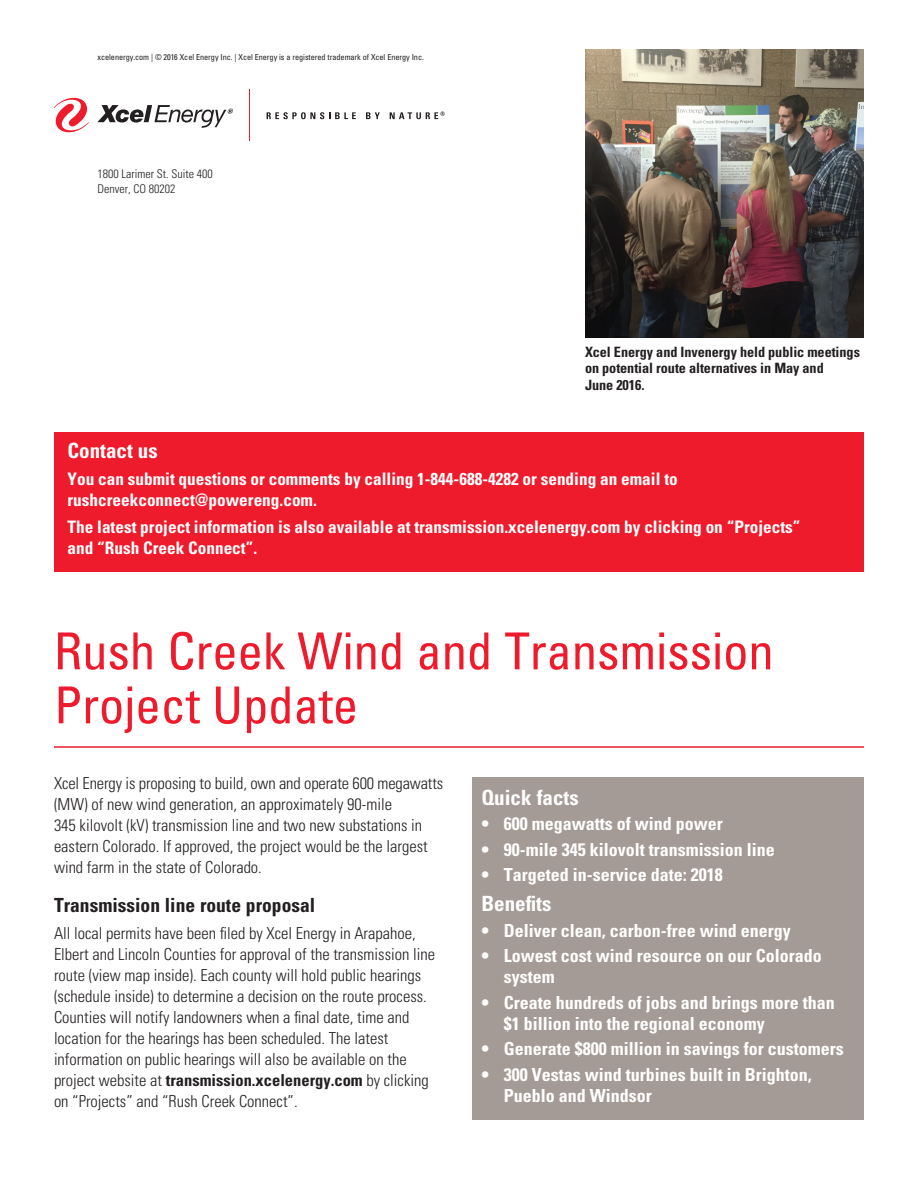
<style>
.page{position:relative;width:918px;height:1188px;background:#fff}
.page>*{position:absolute;margin:0;border:0;box-sizing:border-box;transform-origin:0 0}
.t1{font:condensed 51px/54px "Univers LT Std";letter-spacing:-.005em;color:#ee1b2c}
.t2{font:700 condensed 21px "Univers LT Std";color:#fff}
.t3{font:700 condensed 19.5px "Univers LT Std";color:#231f20}
.t4{font:700 condensed 18px/21px "Univers LT Std";color:#fff}
.t5{font:700 condensed 17.25px/21px "Univers LT Std";color:#fff}
.t6{font:300 condensed 16.5px/21px "Univers LT Std";color:#231f20}
.t7{font:700 condensed 14.25px/16.5px "Univers LT Std";letter-spacing:-.005em;color:#231f20}
.t8{font:300 condensed 12px/15px "Univers LT Std";color:#231f20}
.t9{font:condensed 8.25px "Univers LT Std";letter-spacing:-.01em;color:#231f20}
.s1{font-weight:700}
</style>
<div class="page">
<svg style="left:54px;top:97px;width:35px;height:36px"></svg>
<svg style="left:97px;top:105px;width:136px;height:23px"></svg>
<hr style="left:249px;top:89px;width:1px;height:52px;background:#ee1b2c">
<svg style="left:267px;top:112px;width:89px;height:7px"></svg>
<svg style="left:366px;top:112px;width:14px;height:7px"></svg>
<svg style="left:390px;top:112px;width:55px;height:7px"></svg>
<hr style="left:54px;top:746px;width:810px;height:2px;background:#ee1b2c">
<div style="left:54px;top:432px;width:810px;height:140px;background:#ee1b2c"></div>
<div style="left:472px;top:777px;width:392px;height:343px;background:#a59b96"></div>
<img style="left:585px;top:50px;width:279px;height:288px">
<p class="t9" style="left:98px;top:54px;width:328px">xcelenergy.com | © 2016 Xcel Energy Inc. | Xcel Energy is a registered trademark of Xcel Energy Inc.</p>
<p class="t8" style="left:98px;top:167px;width:117px">1800 Larimer St. Suite 400<br>Denver, CO 80202</p>
<p class="t7" style="left:585px;top:345px;width:276px">Xcel Energy and Invenergy held public meetings on potential route alternatives in May and<br>June 2016.</p>
<p class="t2" style="left:68px;top:442px;width:92px">Contact us</p>
<p class="t5" style="left:68px;top:469px;width:612px">You can submit questions or comments by calling 1-844-688-4282 or sending an email to rushcreekconnect@powereng.com.</p>
<p class="t5" style="left:68px;top:517px;width:735px">The latest project information is also available at transmission.xcelenergy.com by clicking on “Projects” and “Rush Creek Connect”.</p>
<h1 class="t1" style="left:54px;top:628px;width:721px">Rush Creek Wind and Transmission<br>Project Update</h1>
<p class="t6" style="left:54px;top:774px;width:391px">Xcel Energy is proposing to build, own and operate 600 megawatts (MW) of new wind generation, an approximately 90-mile<br>345 kilovolt (kV) transmission line and two new substations in eastern Colorado. If approved, the project would be the largest wind farm in the state of Colorado.</p>
<p class="t3" style="left:54px;top:898px;width:263px">Transmission line route proposal</p>
<p class="t6" style="left:54px;top:924px;width:383px">All local permits have been filed by Xcel Energy in Arapahoe, Elbert and Lincoln Counties for approval of the transmission line route (view map inside). Each county will hold public hearings (schedule inside) to determine a decision on the route process.<br>Counties will notify landowners when a final date, time and location for the hearings has been scheduled. The latest information on public hearings will also be available on the project website at <span class="s1">transmission.xcelenergy.com</span> by clicking on “Projects” and “Rush Creek Connect”.</p>
<p class="t2" style="left:481px;top:790px;width:99px">Quick facts</p>
<p class="t4" style="left:481px;top:815px;width:243px">• 600 megawatts of wind power</p>
<p class="t4" style="left:481px;top:841px;width:295px">• 90-mile 345 kilovolt transmission line</p>
<p class="t4" style="left:481px;top:866px;width:243px">• Targeted in-service date: 2018</p>
<p class="t2" style="left:481px;top:896px;width:71px">Benefits</p>
<p class="t4" style="left:481px;top:922px;width:311px">• Deliver clean, carbon-free wind energy</p>
<p class="t4" style="left:504px;top:947px;width:319px;text-indent:-23px">• Lowest cost wind resource on our Colorado system</p>
<p class="t4" style="left:504px;top:994px;width:332px;text-indent:-22px">• Create hundreds of jobs and brings more than $1 billion into the regional economy</p>
<p class="t4" style="left:481px;top:1040px;width:364px">• Generate $800 million in savings for customers</p>
<p class="t4" style="left:504px;top:1066px;width:309px;text-indent:-23px">• 300 Vestas wind turbines built in Brighton,<br>Pueblo and Windsor</p>
</div>
